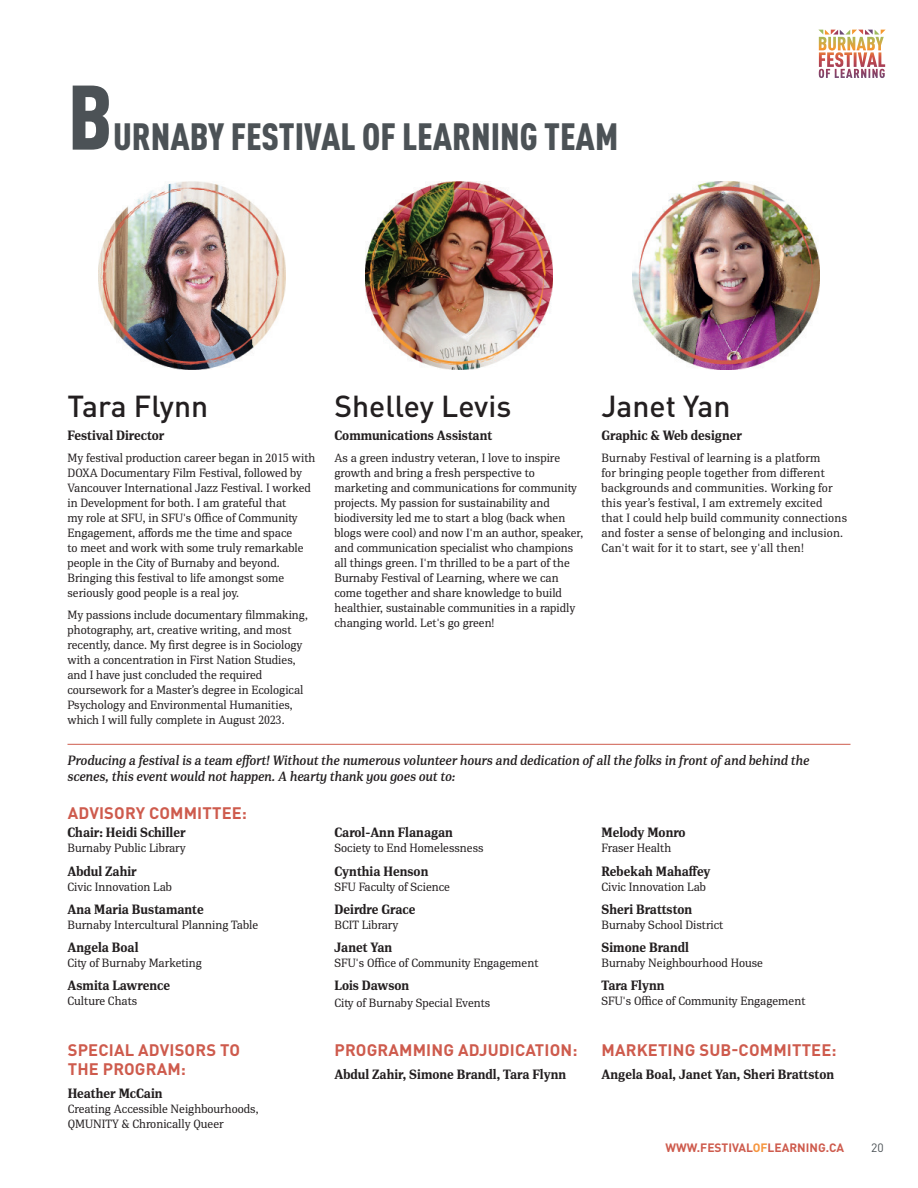
<style>
.page{position:relative;width:918px;height:1188px;background:#fff}
.page>*{position:absolute;margin:0;border:0;box-sizing:border-box;transform-origin:0 0}
.t1{font:900 condensed 90px "DIN Pro";color:#4c5256}
.t2{font:900 condensed 37.5px "DIN Pro";color:#4c5256}
.t3{font:500 30px "DIN Pro";color:#231f20}
.t4{font:700 16.5px/19.5px "DIN Pro";letter-spacing:.01em;color:#ce5b4d}
.t5{font:700 13.5px "PFDIN Serif";color:#231f20}
.t6{font:italic 500 13.5px/16.5px "PFDIN Serif";color:#231f20}
.t7{font:12px/15px "PFDIN Serif";color:#231f20}
.t8{font:700 12px "DIN Pro";color:#ce5b4d}
.t9{font:12px "DIN Pro";color:#4c5256}
.s1{color:#f6963e}
</style>
<div class="page">
<svg style="left:818px;top:30px;width:68px;height:48px"></svg>
<img style="left:632px;top:182px;width:188px;height:187px">
<img style="left:366px;top:182px;width:186px;height:187px">
<img style="left:98px;top:182px;width:188px;height:187px">
<hr style="left:68px;top:744px;width:782px;height:1px;background:#ce5b4d">
<h1 class="t1" style="left:68px;top:49px;width:47px">B</h1>
<h2 class="t2" style="left:113px;top:108px;width:507px">URNABY FESTIVAL OF LEARNING TEAM</h2>
<h3 class="t3" style="left:68px;top:383px;width:142px">Tara Flynn</h3>
<p class="t5" style="left:68px;top:427px;width:98px">Festival Director</p>
<p class="t7" style="left:68px;top:450px;width:250px">My festival production career began in 2015 with DOXA Documentary Film Festival, followed by Vancouver International Jazz Festival. I worked in Development for both. I am grateful that<br>my role at SFU, in SFU's Office of Community Engagement, affords me the time and space<br>to meet and work with some truly remarkable people in the City of Burnaby and beyond.<br>Bringing this festival to life amongst some seriously good people is a real joy.</p>
<p class="t7" style="left:68px;top:607px;width:242px">My passions include documentary filmmaking, photography, art, creative writing, and most recently, dance. My first degree is in Sociology with a concentration in First Nation Studies, and I have just concluded the required coursework for a Master’s degree in Ecological Psychology and Environmental Humanities, which I will fully complete in August 2023.</p>
<h3 class="t3" style="left:334px;top:383px;width:178px">Shelley Levis</h3>
<p class="t5" style="left:334px;top:427px;width:159px">Communications Assistant</p>
<p class="t7" style="left:334px;top:450px;width:250px">As a green industry veteran, I love to inspire growth and bring a fresh perspective to marketing and communications for community projects. My passion for sustainability and biodiversity led me to start a blog (back when blogs were cool) and now I'm an author, speaker, and communication specialist who champions all things green. I'm thrilled to be a part of the Burnaby Festival of Learning, where we can come together and share knowledge to build healthier, sustainable communities in a rapidly changing world. Let's go green!</p>
<h3 class="t3" style="left:602px;top:383px;width:131px">Janet Yan</h3>
<p class="t5" style="left:602px;top:427px;width:142px">Graphic &amp; Web designer</p>
<p class="t7" style="left:602px;top:450px;width:247px">Burnaby Festival of learning is a platform<br>for bringing people together from different backgrounds and communities. Working for this year’s festival, I am extremely excited that I could help build community connections and foster a sense of belonging and inclusion.<br>Can't wait for it to start, see y'all then!</p>
<p class="t6" style="left:68px;top:752px;width:743px">Producing a festival is a team effort! Without the numerous volunteer hours and dedication of all the folks in front of and behind the scenes, this event would not happen. A hearty thank you goes out to:</p>
<h3 class="t4" style="left:68px;top:802px;width:181px">ADVISORY COMMITTEE:</h3>
<p class="t5" style="left:68px;top:824px;width:120px">Chair: Heidi Schiller</p>
<p class="t7" style="left:68px;top:841px;width:120px">Burnaby Public Library</p>
<p class="t5" style="left:68px;top:862px;width:71px">Abdul Zahir</p>
<p class="t7" style="left:68px;top:879px;width:106px">Civic Innovation Lab</p>
<p class="t5" style="left:68px;top:901px;width:138px">Ana Maria Bustamante</p>
<p class="t7" style="left:68px;top:917px;width:192px">Burnaby Intercultural Planning Table</p>
<p class="t5" style="left:68px;top:939px;width:73px">Angela Boal</p>
<p class="t7" style="left:68px;top:955px;width:136px">City of Burnaby Marketing</p>
<p class="t5" style="left:68px;top:977px;width:104px">Asmita Lawrence</p>
<p class="t7" style="left:68px;top:994px;width:71px">Culture Chats</p>
<h3 class="t4" style="left:68px;top:1039px;width:174px">SPECIAL ADVISORS TO<br>THE PROGRAM:</h3>
<p class="t5" style="left:68px;top:1085px;width:96px">Heather McCain</p>
<p class="t7" style="left:68px;top:1102px;width:192px">Creating Accessible Neighbourhoods,<br>QMUNITY &amp; Chronically Queer</p>
<p class="t5" style="left:335px;top:824px;width:120px">Carol-Ann Flanagan</p>
<p class="t7" style="left:334px;top:841px;width:151px">Society to End Homelessness</p>
<p class="t5" style="left:334px;top:862px;width:95px">Cynthia Henson</p>
<p class="t7" style="left:334px;top:879px;width:117px">SFU Faculty of Science</p>
<p class="t5" style="left:334px;top:901px;width:82px">Deirdre Grace</p>
<p class="t7" style="left:334px;top:917px;width:66px">BCIT Library</p>
<p class="t5" style="left:334px;top:939px;width:59px">Janet Yan</p>
<p class="t7" style="left:334px;top:955px;width:205px">SFU's Office of Community Engagement</p>
<p class="t5" style="left:334px;top:977px;width:76px">Lois Dawson</p>
<p class="t7" style="left:334px;top:995px;width:157px">City of Burnaby Special Events</p>
<h3 class="t4" style="left:335px;top:1039px;width:244px">PROGRAMMING ADJUDICATION:</h3>
<p class="t5" style="left:334px;top:1065px;width:233px">Abdul Zahir, Simone Brandl, Tara Flynn</p>
<p class="t5" style="left:602px;top:824px;width:86px">Melody Monro</p>
<p class="t7" style="left:602px;top:841px;width:71px">Fraser Health</p>
<p class="t5" style="left:602px;top:862px;width:110px">Rebekah Mahaffey</p>
<p class="t7" style="left:602px;top:879px;width:106px">Civic Innovation Lab</p>
<p class="t5" style="left:602px;top:901px;width:92px">Sheri Brattston</p>
<p class="t7" style="left:602px;top:917px;width:123px">Burnaby School District</p>
<p class="t5" style="left:602px;top:939px;width:89px">Simone Brandl</p>
<p class="t7" style="left:602px;top:955px;width:163px">Burnaby Neighbourhood House</p>
<p class="t5" style="left:602px;top:977px;width:65px">Tara Flynn</p>
<p class="t7" style="left:602px;top:994px;width:205px">SFU's Office of Community Engagement</p>
<h3 class="t4" style="left:602px;top:1039px;width:237px">MARKETING SUB-COMMITTEE:</h3>
<p class="t5" style="left:602px;top:1065px;width:234px">Angela Boal, Janet Yan, Sheri Brattston</p>
<p class="t8" style="left:665px;top:1138px;width:180px">WWW.FESTIVAL<span class="s1">OF</span>LEARNING.CA</p>
<p class="t9" style="left:871px;top:1138px;width:14px">20</p>
</div>
